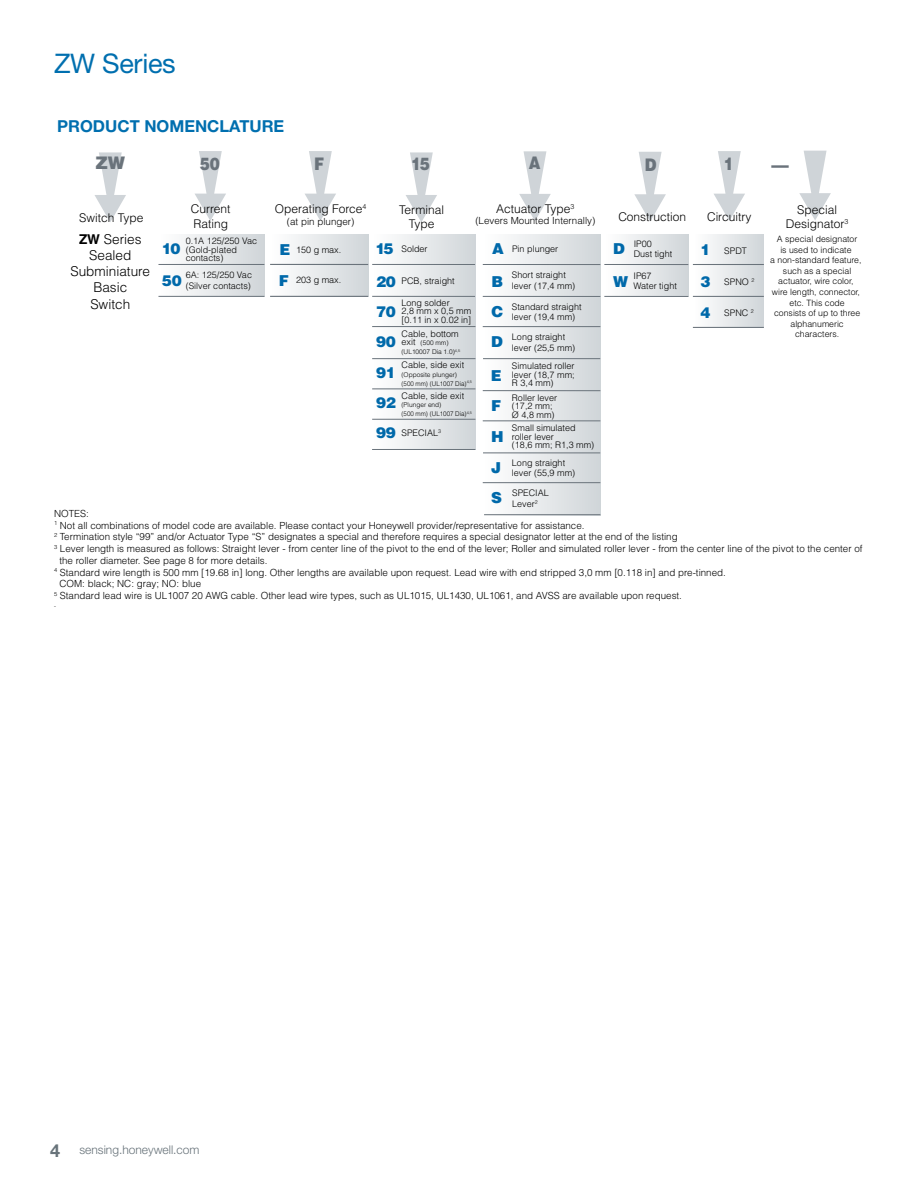
<style>
.page{position:relative;width:918px;height:1188px;background:#fff}
.page>*{position:absolute;margin:0;border:0;box-sizing:border-box;transform-origin:0 0}
.t1{font:27px "Helvetica Neue LT Std";letter-spacing:-.01em;color:#006faf}
.t2{font:900 17.4px "Helvetica LT Std";color:#6a737b;scale:.87 1}
.t3{font:900 17.4px "Helvetica LT Std";color:#6a737b}
.t4{font:700 16.5px "Helvetica Neue LT Std";color:#006faf}
.t5{font:900 15px/30.3px "Helvetica LT Std";letter-spacing:-.02em;color:#0069aa}
.t6{font:300 13.5px/16.2px "Helvetica LT Std";color:#000;text-align:center}
.t7{font:300 12px/14.4px "Helvetica LT Std";color:#000;text-align:center}
.t8{font:300 12px "Helvetica Neue LT Std";color:#68737a}
.t9{font:300 9.75px "Helvetica LT Std";color:#000}
.t10{font:300 9px/8.7px "Helvetica LT Std";color:#000}
.t11{font:300 8.7px/10.5px "Helvetica LT Std";color:#000;text-align:center}
.t12{font:300 6.6px/8.7px "Helvetica LT Std";color:#000}
.t13{font:300 5.7px "Helvetica LT Std";color:#000}
.s1{font-weight:700}
.s2{font-weight:900;font-size:15px;color:#0069aa}
.s3{font-size:9px}
.s4{font-weight:700;font-size:18px}
</style>
<div class="page">
<div style="left:483px;top:234px;width:117px;height:281px;background:linear-gradient(to right,#fff,#d0d5d9)"></div>
<div style="left:372px;top:234px;width:104px;height:216px;background:linear-gradient(to right,#fff,#d0d5d9)"></div>
<svg style="left:94px;top:152px;width:32px;height:70px"></svg>
<svg style="left:195px;top:151px;width:31px;height:70px"></svg>
<div style="left:693px;top:234px;width:71px;height:94px;background:linear-gradient(to right,#fff,#d0d5d9)"></div>
<hr style="left:693px;top:264px;width:71px;height:1px;background:#6a737b">
<hr style="left:693px;top:296px;width:71px;height:1px;background:#6a737b">
<svg style="left:714px;top:151px;width:31px;height:70px"></svg>
<div style="left:270px;top:234px;width:98px;height:62px;background:linear-gradient(to right,#fff,#d0d6d9)"></div>
<hr style="left:270px;top:264px;width:98px;height:1px;background:#6a737b">
<svg style="left:305px;top:151px;width:31px;height:70px"></svg>
<div style="left:159px;top:234px;width:106px;height:62px;background:linear-gradient(to right,#fff,#d0d5d9)"></div>
<hr style="left:159px;top:264px;width:105px;height:1px;background:#6a737b">
<hr style="left:159px;top:296px;width:105px;height:1px;background:#6a737b">
<hr style="left:372px;top:326px;width:103px;height:1px;background:#6a737b">
<hr style="left:483px;top:326px;width:117px;height:1px;background:#6a737b">
<hr style="left:372px;top:358px;width:103px;height:1px;background:#6a737b">
<hr style="left:372px;top:264px;width:103px;height:1px;background:#6a737b">
<hr style="left:372px;top:296px;width:103px;height:1px;background:#6a737b">
<svg style="left:406px;top:152px;width:31px;height:70px"></svg>
<hr style="left:483px;top:264px;width:117px;height:1px;background:#6a737b">
<hr style="left:483px;top:296px;width:117px;height:1px;background:#6a737b">
<hr style="left:483px;top:358px;width:117px;height:1px;background:#6a737b">
<hr style="left:372px;top:388px;width:103px;height:1px;background:#6a737b">
<hr style="left:372px;top:419px;width:103px;height:1px;background:#6a737b">
<hr style="left:372px;top:449px;width:103px;height:1px;background:#6a737b">
<svg style="left:519px;top:151px;width:32px;height:70px"></svg>
<div style="left:604px;top:235px;width:84px;height:61px;background:linear-gradient(to right,#fff,#d1d6d9)"></div>
<svg style="left:634px;top:152px;width:32px;height:69px"></svg>
<svg style="left:799px;top:151px;width:32px;height:69px"></svg>
<hr style="left:693px;top:327px;width:71px;height:1px;background:#6a737b">
<hr style="left:604px;top:264px;width:84px;height:1px;background:#6a737b">
<hr style="left:604px;top:296px;width:84px;height:1px;background:#6a737b">
<hr style="left:483px;top:420px;width:117px;height:1px;background:#6a737b">
<hr style="left:483px;top:390px;width:117px;height:1px;background:#6a737b">
<hr style="left:483px;top:452px;width:117px;height:1px;background:#6a737b">
<hr style="left:483px;top:482px;width:117px;height:1px;background:#6a737b">
<hr style="left:484px;top:514px;width:116px;height:1px;background:#6a737b">
<hr style="left:270px;top:296px;width:98px;height:1px;background:#6a737b">
<h1 class="t1" style="left:54px;top:48px;width:123px">ZW Series</h1>
<h3 class="t4" style="left:57px;top:116px;width:229px">PRODUCT NOMENCLATURE</h3>
<h2 class="t3" style="left:95px;top:152px;width:31px">ZW</h2>
<h2 class="t2" style="left:200px;top:152px;width:25px">50</h2>
<h2 class="t2" style="left:314px;top:152px;width:13px">F</h2>
<h2 class="t2" style="left:411px;top:152px;width:23px">15</h2>
<h2 class="t2" style="left:529px;top:151px;width:15px">A</h2>
<h2 class="t2" style="left:724px;top:152px;width:13px">1</h2>
<h2 class="t2" style="left:645px;top:153px;width:15px">D</h2>
<h2 class="t3" style="left:772px;top:153px;width:19px">—</h2>
<p class="t7" style="left:79px;top:210px;width:66px">Switch Type</p>
<p class="t7" style="left:191px;top:202px;width:41px;text-align:left">Current<br>Rating</p>
<p class="t7" style="left:275px;top:202px;width:93px">Operating Force<sup>4</sup></p>
<p class="t9" style="left:287px;top:216px;width:69px">(at pin plunger)</p>
<p class="t7" style="left:399px;top:202px;width:46px">Terminal<br>Type</p>
<p class="t7" style="left:496px;top:201px;width:80px">Actuator Type<sup>3</sup></p>
<p class="t9" style="left:475px;top:215px;width:122px">(Levers Mounted Internally)</p>
<p class="t7" style="left:618px;top:210px;width:69px">Construction</p>
<p class="t7" style="left:707px;top:209px;width:46px">Circuitry</p>
<p class="t7" style="left:786px;top:202px;width:64px">Special<br>Designator<sup>3</sup></p>
<h3 class="t6" style="left:70px;top:231px;width:81px"><span class="s1">ZW</span> Series<br>Sealed<br>Subminiature<br>Basic<br>Switch</h3>
<p class="t10" style="left:186px;top:236px;width:73px">0.1A 125/250 Vac (Gold-plated contacts)</p>
<p class="t10" style="left:186px;top:269px;width:68px;line-height:10.9px">6A: 125/250 Vac (Silver contacts)</p>
<h3 class="t5" style="left:279px;top:265px;width:12px">F</h3>
<h3 class="t5" style="left:162px;top:233px;width:20px">10</h3>
<p class="t10" style="left:279px;top:245px;width:63px"><span class="s2">E</span> 150 g max.</p>
<p class="t10" style="left:296px;top:276px;width:47px">203 g max.</p>
<h3 class="t5" style="left:162px;top:265px;width:22px">50</h3>
<h3 class="t5" style="left:376px;top:233px;width:19px">15</h3>
<h3 class="t5" style="left:492px;top:233px;width:13px">A</h3>
<p class="t10" style="left:402px;top:244px;width:28px">Solder</p>
<h3 class="t5" style="left:376px;top:266px;width:21px">20</h3>
<h3 class="t5" style="left:492px;top:266px;width:13px">B</h3>
<p class="t10" style="left:402px;top:276px;width:55px">PCB, straight</p>
<p class="t10" style="left:613px;top:239px;width:61px;line-height:9.8px;text-align:center">IP00<br><sup>D</sup> Dust tight</p>
<p class="t10" style="left:634px;top:271px;width:45px;line-height:9.8px">IP67<br>Water tight</p>
<p class="t10" style="left:512px;top:244px;width:48px">Pin plunger</p>
<p class="t10" style="left:512px;top:270px;width:65px;line-height:10.5px">Short straight lever (17,4 mm)</p>
<h3 class="t5" style="left:613px;top:266px;width:17px">W</h3>
<p class="t10" style="left:401px;top:298px;width:71px">Long solder<br>2,8 mm x 0,5 mm [0.11 in x 0.02 in]</p>
<p class="t10" style="left:512px;top:301px;width:71px;line-height:10.5px">Standard straight lever (19,4 mm)</p>
<p class="t10" style="left:512px;top:331px;width:65px;line-height:10.5px">Long straight lever (25,5 mm)</p>
<h3 class="t5" style="left:376px;top:296px;width:21px">70</h3>
<h3 class="t5" style="left:492px;top:296px;width:13px">C</h3>
<h3 class="t5" style="left:376px;top:327px;width:21px">90</h3>
<h3 class="t5" style="left:491px;top:327px;width:13px">D</h3>
<h3 class="t5" style="left:376px;top:357px;width:21px">91<br>92</h3>
<p class="t10" style="left:401px;top:428px;width:41px">SPECIAL<sup>3</sup></p>
<p class="t10" style="left:401px;top:329px;width:59px">Cable, bottom</p>
<p class="t12" style="left:401px;top:339px;width:60px"><span class="s3">exit</span> (500 mm) (UL10007 Dia 1.0)<sup>4,5</sup></p>
<p class="t10" style="left:401px;top:361px;width:64px">Cable, side exit</p>
<p class="t12" style="left:401px;top:370px;width:72px">(Opposite plunger)<br>(500 mm) (UL1007 Dia)<sup>4,5</sup></p>
<p class="t10" style="left:401px;top:391px;width:64px">Cable, side exit</p>
<p class="t12" style="left:401px;top:401px;width:72px">(Plunger end)<br>(500 mm) (UL1007 Dia)<sup>4,5</sup></p>
<h3 class="t5" style="left:491px;top:360px;width:14px">E<br>F<br>H</h3>
<p class="t10" style="left:512px;top:361px;width:64px;text-align:justify">Simulated roller lever (18,7 mm; R 3,4 mm)</p>
<p class="t10" style="left:512px;top:393px;width:47px">Roller lever (17,2 mm;<br>Ø 4,8 mm)</p>
<p class="t10" style="left:512px;top:423px;width:84px">Small simulated roller lever<br>(18,6 mm; R1,3 mm)</p>
<h3 class="t5" style="left:376px;top:417px;width:21px">99</h3>
<p class="t10" style="left:701px;top:246px;width:48px"><span class="s2">1</span> SPDT</p>
<p class="t10" style="left:724px;top:278px;width:32px">SPNO <sup>2</sup></p>
<h3 class="t5" style="left:701px;top:265px;width:12px;line-height:31.2px">3<br>4</h3>
<p class="t10" style="left:724px;top:308px;width:31px">SPNC <sup>2</sup></p>
<p class="t11" style="left:770px;top:234px;width:93px">A special designator<br>is used to indicate<br>a non-standard feature, such as a special actuator, wire color, wire length, connector, etc. This code<br>consists of up to three alphanumeric characters.</p>
<h3 class="t5" style="left:491px;top:452px;width:13px">J<br>S</h3>
<p class="t10" style="left:512px;top:457px;width:65px;line-height:10.5px">Long straight lever (55,9 mm)</p>
<p class="t10" style="left:512px;top:488px;width:38px;line-height:10.5px">SPECIAL<br>Lever<sup>2</sup></p>
<p class="t9" style="left:54px;top:507px;width:36px">NOTES:</p>
<p class="t9" style="left:54px;top:519px;width:532px"><sup>1</sup> Not all combinations of model code are available. Please contact your Honeywell provider/representative for assistance.</p>
<p class="t9" style="left:54px;top:531px;width:625px"><sup>2</sup> Termination style “99” and/or Actuator Type “S” designates a special and therefore requires a special designator letter at the end of the listing</p>
<p class="t9" style="left:54px;top:543px;width:810px"><sup>3</sup> Lever length is measured as follows: Straight lever - from center line of the pivot to the end of the lever; Roller and simulated roller lever - from the center line of the pivot to the center of</p>
<p class="t9" style="left:59px;top:554px;width:210px">the roller diameter. See page 8 for more details.</p>
<p class="t9" style="left:54px;top:566px;width:673px"><sup>4</sup> Standard wire length is 500 mm [19.68 in] long. Other lengths are available upon request. Lead wire with end stripped 3,0 mm [0.118 in] and pre-tinned.</p>
<p class="t9" style="left:59px;top:578px;width:143px">COM: black; NC: gray; NO: blue</p>
<p class="t9" style="left:54px;top:590px;width:630px"><sup>5</sup> Standard lead wire is UL1007 20 AWG cable. Other lead wire types, such as UL1015, UL1430, UL1061, and AVSS are available upon request.</p>
<p class="t13" style="left:54px;top:602px;width:3px">-</p>
<p class="t8" style="left:50px;top:1143px;width:151px"><span class="s4">4</span> sensing.honeywell.com</p>
</div>
